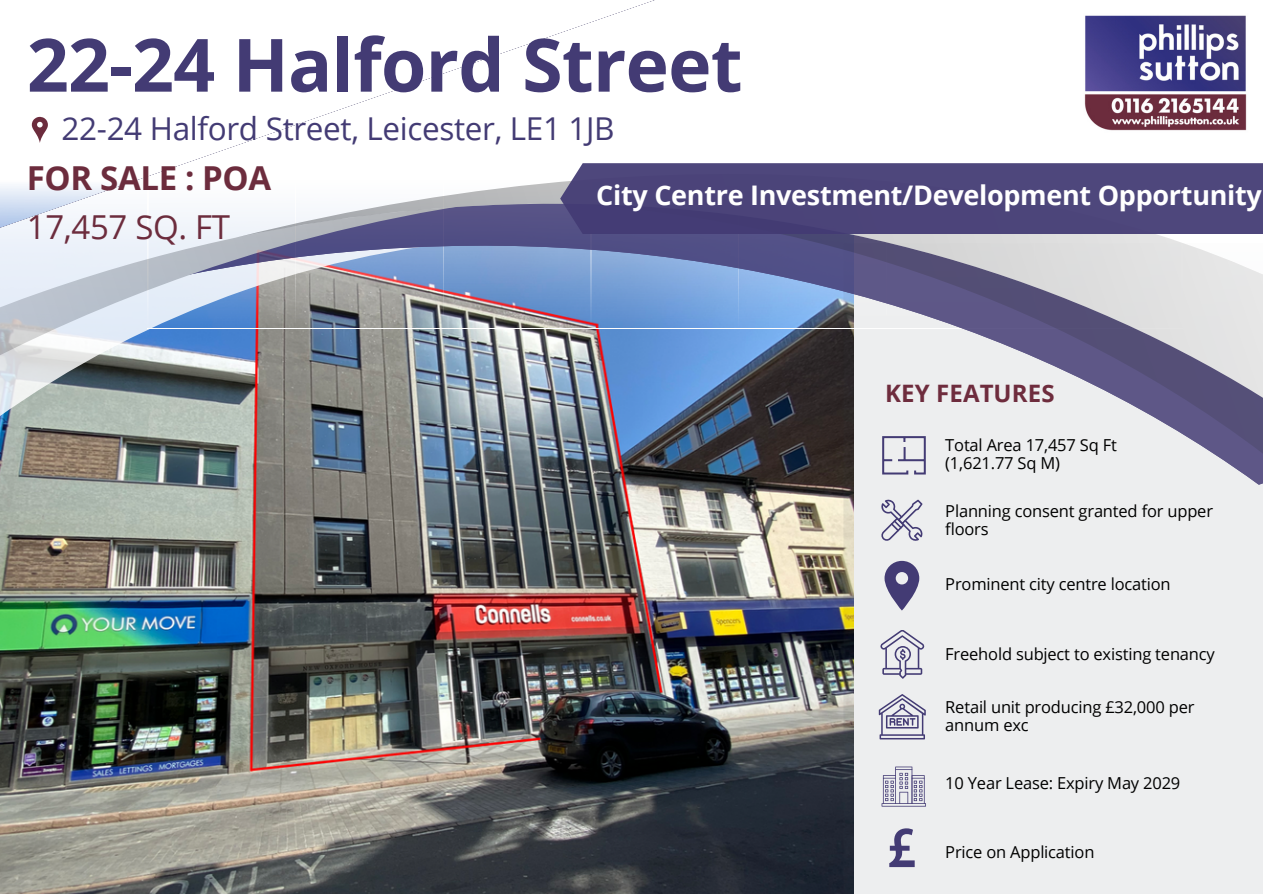
<style>
.page{position:relative;width:1263px;height:894px;background:#fff}
.page>*{position:absolute;margin:0;border:0;box-sizing:border-box;transform-origin:0 0}
.t1{font:700 73.5px "Open Sans";letter-spacing:-.01em;color:#433b74}
.t2{font:700 33px/49.5px "Open Sans";letter-spacing:-.01em;color:#6c2c3d}
.t3{font:31.5px "Open Sans";letter-spacing:-.01em;color:#433b74}
.t4{font:700 27px "Open Sans";letter-spacing:-.01em;color:#fff}
.t5{font:700 24px "Open Sans";letter-spacing:.005em;color:#6e2c3d}
.t6{font:16.5px/18px "Open Sans";letter-spacing:-.01em;color:#000}
.s1{font-weight:400}
</style>
<div class="page">
<img style="left:0;top:116px;width:235px;height:777px">
<svg style="left:235px;top:673px;width:1028px;height:220px;background:#929393"></svg>
<img style="left:208px;top:0;width:1055px;height:673px">
<svg style="left:32px;top:117px;width:16px;height:26px"></svg>
<svg style="left:560px;top:163px;width:703px;height:71px;background:#4d467b"></svg>
<img style="left:1081px;top:11px;width:170px;height:124px">
<svg style="left:889px;top:828px;width:26px;height:38px"></svg>
<svg style="left:882px;top:766px;width:44px;height:40px;background:#c1bfcf"></svg>
<svg style="left:880px;top:629px;width:44px;height:49px;background:#c5c4d2"></svg>
<svg style="left:884px;top:560px;width:35px;height:50px;background:#8782a5"></svg>
<svg style="left:879px;top:693px;width:47px;height:45px;background:#bcbacb"></svg>
<svg style="left:882px;top:436px;width:44px;height:38px;background:#c5c3d2"></svg>
<svg style="left:881px;top:499px;width:42px;height:42px;background:#c4c2d1"></svg>
<h3 class="t1" style="left:27px;top:13px;width:717px">22-24 Halford Street</h3>
<p class="t3" style="left:62px;top:106px;width:555px">22-24 Halford Street, Leicester, LE1 1JB</p>
<h2 class="t4" style="left:596px;top:176px;width:667px">City Centre Investment/Development Opportunity</h2>
<h1 class="t2" style="left:27px;top:152px;width:246px">FOR SALE : POA<br><span class="s1">17,457 SQ. FT</span></h1>
<p class="t5" style="left:885px;top:376px;width:171px">KEY FEATURES</p>
<p class="t6" style="left:945px;top:435px;width:173px">Total Area 17,457 Sq Ft (1,621.77 Sq M)</p>
<p class="t6" style="left:945px;top:501px;width:269px">Planning consent granted for upper floors</p>
<p class="t6" style="left:945px;top:574px;width:227px">Prominent city centre location</p>
<p class="t6" style="left:945px;top:644px;width:271px">Freehold subject to existing tenancy</p>
<p class="t6" style="left:945px;top:697px;width:251px">Retail unit producing £32,000 per annum exc</p>
<p class="t6" style="left:945px;top:773px;width:237px">10 Year Lease: Expiry May 2029</p>
<h4 class="t6" style="left:945px;top:842px;width:151px">Price on Application</h4>
</div>
